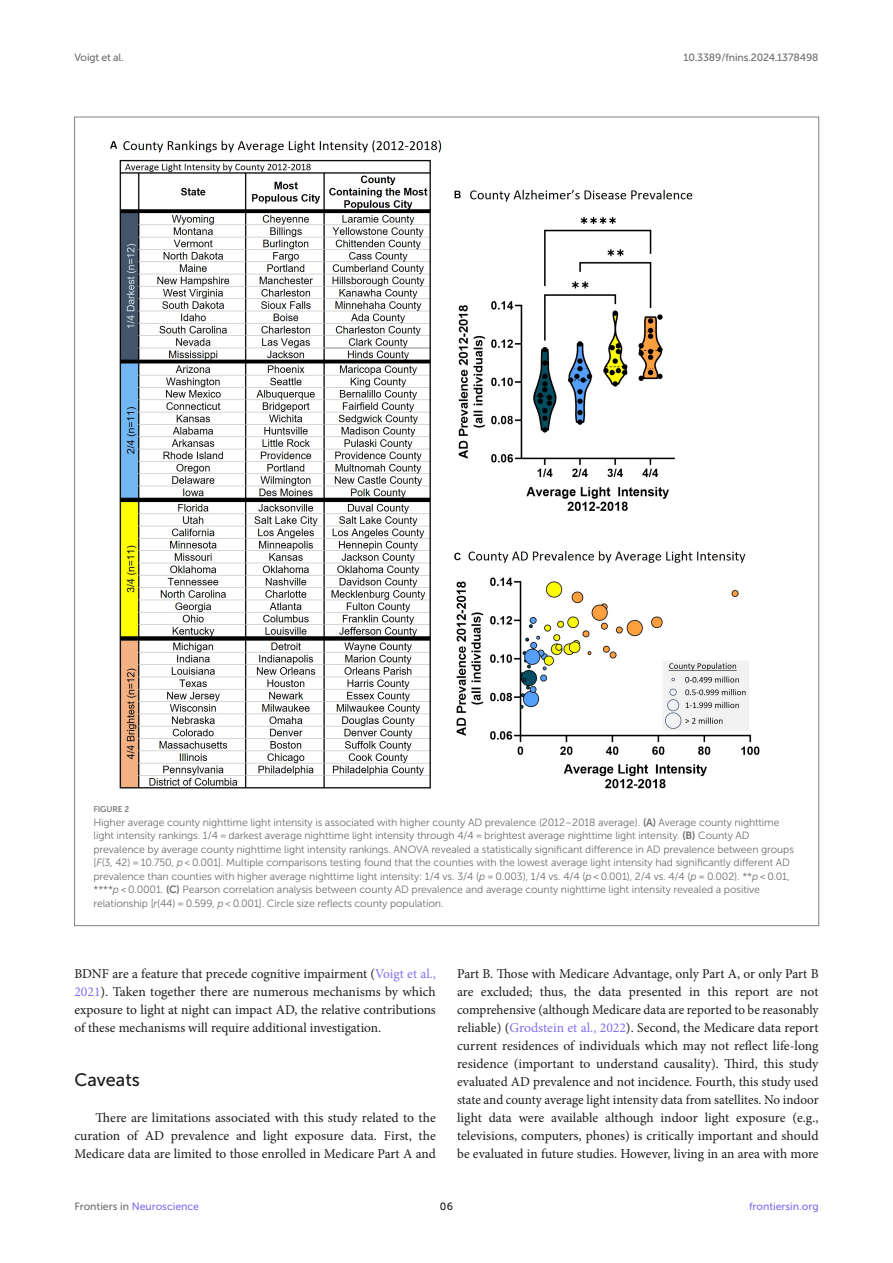
<style>
.page{position:relative;width:893px;height:1263px;background:#fff}
.page>*{position:absolute;margin:0;border:0;box-sizing:border-box;transform-origin:0 0}
.HEAD_2{font:18px "Museo Sans 500";color:#1b1c1b}
.TEXT_FLUSH{font:13.5px/18px "Minion Pro";color:#1b1c1b;text-align:justify}
.FIG_LEG{font:10.5px/13.5px "Museo Sans 300";letter-spacing:-.01em;color:#706f70}
.t1{font:10.5px "Museo Sans 500";color:#856df0}
.t2{font:10.5px "Museo Sans 500";letter-spacing:-.015em;color:#706f70}
.t3{font:10.5px "Museo Sans 500";color:#1b1c1b}
.FIG_HD{font:8.25px "Museo Sans 700";letter-spacing:-.01em;color:#7e7f7f}
.s1{font-family:"Museo Sans 700"}
.s2{font-style:italic}
.s3{color:#856df0}
.s4{color:#706f70}
</style>
<div class="page">
<img style="left:110px;top:140px;width:650px;height:649px">
<p class="t2" style="left:74px;top:51px;width:51px">Voigt et al.</p>
<p class="t2" style="left:683px;top:51px;width:137px">10.3389/fnins.2024.1378498</p>
<p class="FIG_HD" style="left:94px;top:805px;width:37px">FIGURE 2</p>
<p class="FIG_LEG" style="left:94px;top:815px;width:702px">Higher average county nighttime light intensity is associated with higher county AD prevalence (2012–2018 average). <span class="s1">(A)</span> Average county nighttime light intensity rankings. 1/4 = darkest average nighttime light intensity through 4/4 = brightest average nighttime light intensity. <span class="s1">(B)</span> County AD prevalence by average county nighttime light intensity rankings. ANOVA revealed a statistically significant difference in AD prevalence between groups [<span class="s2">F</span>(3, 42) = 10.750, <span class="s2">p</span> &lt; 0.001]. Multiple comparisons testing found that the counties with the lowest average light intensity had significantly different AD prevalence than counties with higher average nighttime light intensity: 1/4 vs. 3/4 (<span class="s2">p</span> = 0.003), 1/4 vs. 4/4 (<span class="s2">p</span> &lt; 0.001), 2/4 vs. 4/4 (<span class="s2">p</span> = 0.002). **<span class="s2">p</span> &lt; 0.01, ****<span class="s2">p</span> &lt; 0.0001. <span class="s1">(C)</span> Pearson correlation analysis between county AD prevalence and average county nighttime light intensity revealed a positive relationship [<span class="s2">r</span>(44) = 0.599, <span class="s2">p</span> &lt; 0.001]. Circle size reflects county population.</p>
<p class="TEXT_FLUSH" style="left:74px;top:965px;width:363px">BDNF are a feature that precede cognitive impairment (<span class="s3">Voigt et al., 2021</span>). Taken together there are numerous mechanisms by which exposure to light at night can impact AD, the relative contributions of these mechanisms will require additional investigation.</p>
<p class="HEAD_2" style="left:74px;top:1070px;width:67px">Caveats</p>
<p class="TEXT_FLUSH" style="left:74px;top:1109px;width:363px;text-indent:21px">There are limitations associated with this study related to the curation of AD prevalence and light exposure data. First, the Medicare data are limited to those enrolled in Medicare Part A and</p>
<p class="TEXT_FLUSH" style="left:457px;top:965px;width:363px">Part B. Those with Medicare Advantage, only Part A, or only Part B are excluded; thus, the data presented in this report are not comprehensive (although Medicare data are reported to be reasonably reliable) (<span class="s3">Grodstein et al., 2022</span>). Second, the Medicare data report current residences of individuals which may not reflect life-long residence (important to understand causality). Third, this study evaluated AD prevalence and not incidence. Fourth, this study used state and county average light intensity data from satellites. No indoor light data were available although indoor light exposure (e.g., televisions, computers, phones) is critically important and should be evaluated in future studies. However, living in an area with more</p>
<p class="t1" style="left:74px;top:1200px;width:126px"><span class="s4">Frontiers in</span> Neuroscience</p>
<p class="t3" style="left:440px;top:1200px;width:15px">06</p>
<p class="t1" style="left:749px;top:1200px;width:71px">frontiersin.org</p>
</div>
